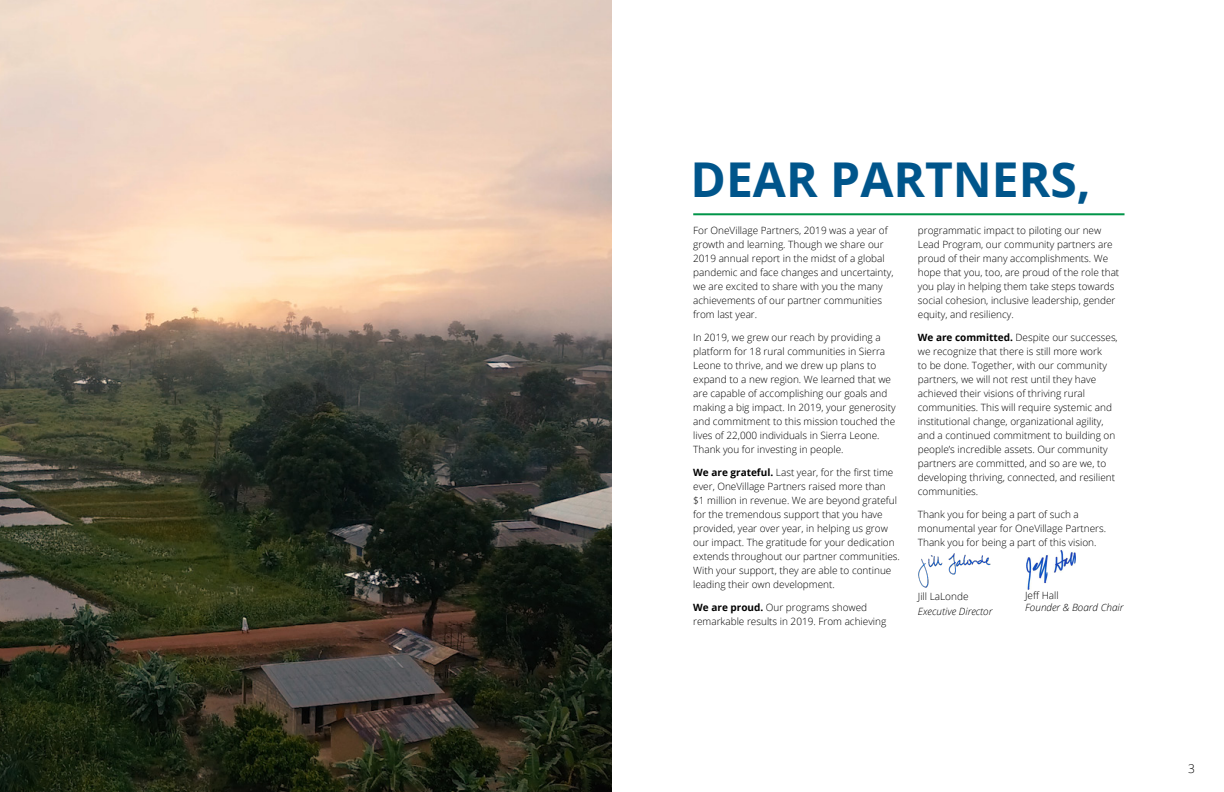
<style>
.page{position:relative;width:1224px;height:792px;background:#fff}
.page>*{position:absolute;margin:0;border:0;box-sizing:border-box;transform-origin:0 0}
.t1{font:700 48px "Open Sans";color:#00558b}
.t2{font:300 12px "Open Sans";color:#000}
.Body{font:300 10px/14px "Open Sans";color:#000}
.t3{font:italic 300 10px "Open Sans";color:#000}
.s1{font-weight:700}
</style>
<div class="page">
<img style="left:0;top:0;width:612px;height:792px">
<img style="left:918px;top:553px;width:73px;height:35px">
<img style="left:1026px;top:550px;width:49px;height:40px">
<hr style="left:693px;top:213px;width:432px;height:2px;background:#009548">
<h1 class="t1" style="left:691px;top:145px;width:402px">DEAR PARTNERS,</h1>
<p class="Body" style="left:693px;top:223px;width:202px">For OneVillage Partners, 2019 was a year of growth and learning. Though we share our 2019 annual report in the midst of a global pandemic and face changes and uncertainty, we are excited to share with you the many achievements of our partner communities from last year.</p>
<p class="Body" style="left:693px;top:330px;width:204px">In 2019, we grew our reach by providing a platform for 18 rural communities in Sierra Leone to thrive, and we drew up plans to expand to a new region. We learned that we are capable of accomplishing our goals and making a big impact. In 2019, your generosity and commitment to this mission touched the lives of 22,000 individuals in Sierra Leone.<br>Thank you for investing in people.</p>
<p class="Body" style="left:693px;top:465px;width:208px"><span class="s1">We are grateful.</span> Last year, for the first time ever, OneVillage Partners raised more than<br>$1 million in revenue. We are beyond grateful for the tremendous support that you have provided, year over year, in helping us grow our impact. The gratitude for your dedication extends throughout our partner communities.<br>With your support, they are able to continue leading their own development.</p>
<p class="Body" style="left:693px;top:600px;width:195px"><span class="s1">We are proud.</span> Our programs showed remarkable results in 2019. From achieving</p>
<p class="Body" style="left:918px;top:223px;width:203px">programmatic impact to piloting our new Lead Program, our community partners are proud of their many accomplishments. We hope that you, too, are proud of the role that you play in helping them take steps towards social cohesion, inclusive leadership, gender equity, and resiliency.</p>
<p class="Body" style="left:918px;top:330px;width:201px"><span class="s1">We are committed.</span> Despite our successes, we recognize that there is still more work<br>to be done. Together, with our community partners, we will not rest until they have achieved their visions of thriving rural communities. This will require systemic and institutional change, organizational agility, and a continued commitment to building on people’s incredible assets. Our community partners are committed, and so are we, to developing thriving, connected, and resilient communities.</p>
<p class="Body" style="left:918px;top:507px;width:190px">Thank you for being a part of such a monumental year for OneVillage Partners.<br>Thank you for being a part of this vision.</p>
<p class="Body" style="left:918px;top:589px;width:52px">Jill LaLonde</p>
<p class="t3" style="left:918px;top:604px;width:76px">Executive Director</p>
<p class="Body" style="left:1025px;top:589px;width:35px">Jeff Hall</p>
<p class="t3" style="left:1025px;top:601px;width:100px">Founder &amp; Board Chair</p>
<p class="t2" style="left:1188px;top:761px;width:8px">3</p>
</div>
